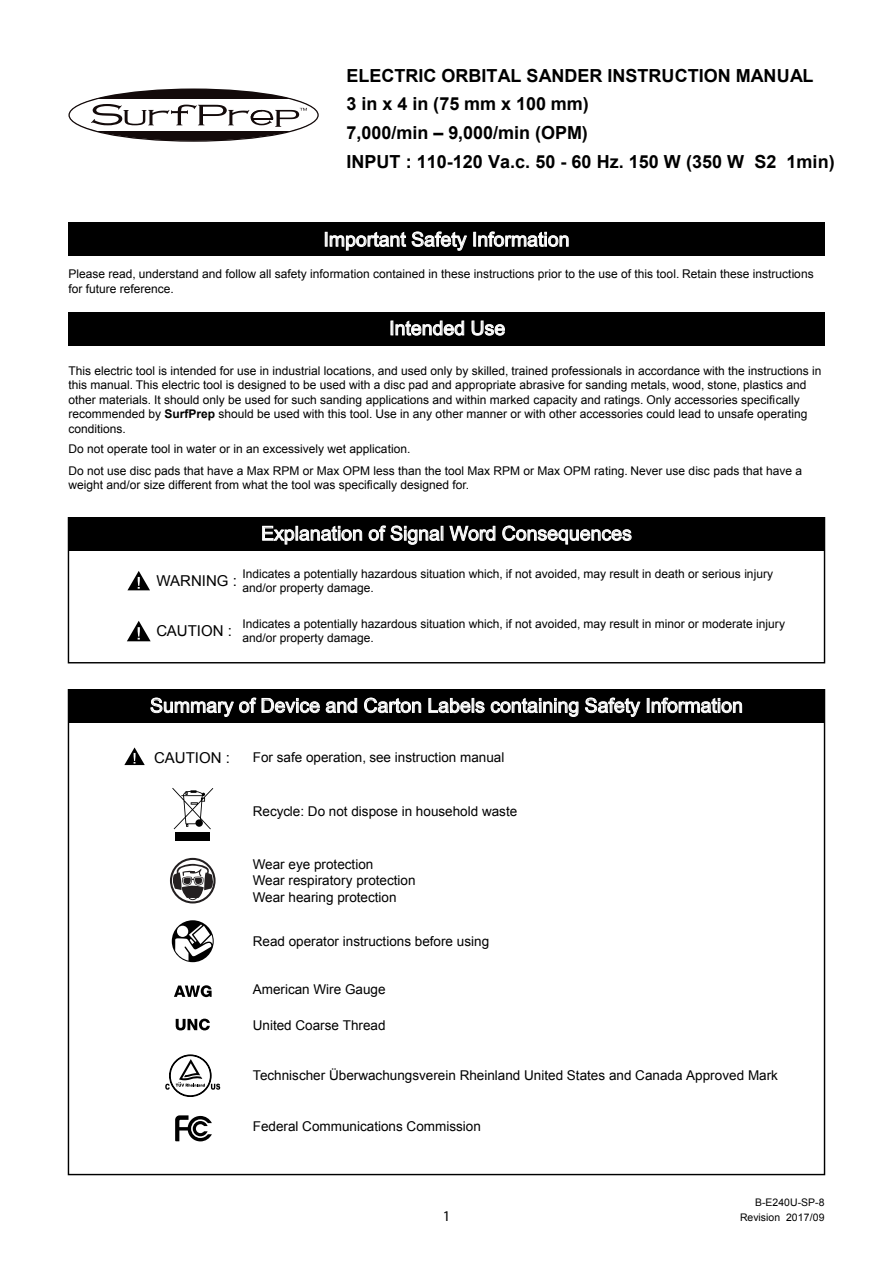
<style>
.page{position:relative;width:893px;height:1263px;background:#fff}
.page>*{position:absolute;margin:0;border:0;box-sizing:border-box;transform-origin:0 0}
.t1{font:19.5px "Arial";color:#fff}
.t2{font:700 18px/29px "Arial";color:#000}
.t3{font:15px "Arial";color:#000}
.t4{font:15px "Myriad Pro";color:#000}
.t5{font:13.5px/16.6px "Arial";color:#000}
.t6{font:12px/14.4px "Arial";color:#000}
.t7{font:10.5px/14.5px "Arial";letter-spacing:.005em;color:#000;text-align:right}
.s1{font-weight:700}
</style>
<div class="page">
<div style="left:68px;top:223px;width:756px;height:33px;background:#000"></div>
<div style="left:68px;top:312px;width:756px;height:33px;background:#000"></div>
<div style="left:68px;top:518px;width:756px;height:33px;background:#000"></div>
<svg style="left:325px;top:232px;width:81px;height:19px"></svg>
<svg style="left:412px;top:232px;width:55px;height:19px"></svg>
<svg style="left:474px;top:232px;width:95px;height:15px"></svg>
<svg style="left:391px;top:321px;width:73px;height:15px"></svg>
<svg style="left:472px;top:321px;width:33px;height:15px"></svg>
<svg style="left:262px;top:526px;width:100px;height:18px"></svg>
<svg style="left:369px;top:526px;width:74px;height:19px"></svg>
<svg style="left:449px;top:525px;width:46px;height:16px"></svg>
<svg style="left:502px;top:526px;width:129px;height:18px"></svg>
<div style="left:175px;top:832px;width:35px;height:9px;background:#000"></div>
<svg style="left:172px;top:788px;width:41px;height:41px"></svg>
<svg style="left:174px;top:985px;width:38px;height:12px"></svg>
<svg style="left:176px;top:1019px;width:34px;height:11px"></svg>
<svg style="left:170px;top:858px;width:46px;height:45px"></svg>
<div style="left:68px;top:517px;width:757px;height:146px;border:1px solid #000"></div>
<div style="left:68px;top:690px;width:756px;height:33px;background:#000"></div>
<svg style="left:127px;top:571px;width:23px;height:19px"></svg>
<svg style="left:127px;top:621px;width:24px;height:20px"></svg>
<svg style="left:124px;top:747px;width:21px;height:18px"></svg>
<svg style="left:150px;top:698px;width:106px;height:19px"></svg>
<svg style="left:262px;top:698px;width:58px;height:15px"></svg>
<svg style="left:326px;top:698px;width:31px;height:15px"></svg>
<svg style="left:364px;top:698px;width:57px;height:15px"></svg>
<svg style="left:428px;top:698px;width:57px;height:15px"></svg>
<svg style="left:491px;top:698px;width:87px;height:19px"></svg>
<svg style="left:585px;top:698px;width:55px;height:19px"></svg>
<svg style="left:647px;top:698px;width:95px;height:15px"></svg>
<svg style="left:172px;top:920px;width:42px;height:42px"></svg>
<svg style="left:165px;top:1054px;width:55px;height:43px"></svg>
<svg style="left:175px;top:1115px;width:37px;height:26px"></svg>
<svg style="left:68px;top:88px;width:251px;height:54px"></svg>
<h2 class="t2" style="left:346px;top:61px;width:490px">ELECTRIC ORBITAL SANDER INSTRUCTION MANUAL<br>3 in x 4 in (75 mm x 100 mm)<br>7,000/min – 9,000/min (OPM)<br>INPUT : 110-120 Va.c. 50 - 60 Hz. 150 W (350 W S2 1min)</h2>
<h1 class="t1" style="left:323px;top:227px;width:248px">Important Safety Information</h1>
<p class="t6" style="left:68px;top:267px;width:747px">Please read, understand and follow all safety information contained in these instructions prior to the use of this tool. Retain these instructions for future reference.</p>
<h1 class="t1" style="left:389px;top:315px;width:117px">Intended Use</h1>
<p class="t6" style="left:68px;top:364px;width:754px">This electric tool is intended for use in industrial locations, and used only by skilled, trained professionals in accordance with the instructions in this manual. This electric tool is designed to be used with a disc pad and appropriate abrasive for sanding metals, wood, stone, plastics and other materials. It should only be used for such sanding applications and within marked capacity and ratings. Only accessories specifically recommended by <span class="s1">SurfPrep</span> should be used with this tool. Use in any other manner or with other accessories could lead to unsafe operating conditions.</p>
<p class="t6" style="left:68px;top:439px;width:735px;line-height:21.5px">Do not operate tool in water or in an excessively wet application.<br>Do not use disc pads that have a Max RPM or Max OPM less than the tool Max RPM or Max OPM rating. Never use disc pads that have a</p>
<p class="t6" style="left:68px;top:478px;width:402px">weight and/or size different from what the tool was specifically designed for.</p>
<h1 class="t1" style="left:261px;top:521px;width:372px">Explanation of Signal Word Consequences</h1>
<p class="t3" style="left:156px;top:571px;width:82px">WARNING :</p>
<p class="t3" style="left:156px;top:621px;width:77px">CAUTION :</p>
<p class="t6" style="left:242px;top:566px;width:532px">Indicates a potentially hazardous situation which, if not avoided, may result in death or serious injury and/or property damage.</p>
<p class="t6" style="left:242px;top:617px;width:544px">Indicates a potentially hazardous situation which, if not avoided, may result in minor or moderate injury and/or property damage.</p>
<h1 class="t1" style="left:150px;top:693px;width:594px">Summary of Device and Carton Labels containing Safety Information</h1>
<p class="t3" style="left:154px;top:748px;width:77px">CAUTION :</p>
<p class="t5" style="left:253px;top:749px;width:253px">For safe operation, see instruction manual</p>
<p class="t5" style="left:253px;top:803px;width:266px">Recycle: Do not dispose in household waste</p>
<p class="t5" style="left:253px;top:856px;width:164px">Wear eye protection<br>Wear respiratory protection<br>Wear hearing protection</p>
<p class="t5" style="left:253px;top:932px;width:238px">Read operator instructions before using</p>
<p class="t5" style="left:253px;top:981px;width:134px">American Wire Gauge</p>
<p class="t5" style="left:253px;top:1017px;width:134px">United Coarse Thread</p>
<p class="t5" style="left:253px;top:1067px;width:527px">Technischer Überwachungsverein Rheinland United States and Canada Approved Mark</p>
<p class="t5" style="left:253px;top:1118px;width:230px">Federal Communications Commission</p>
<p class="t4" style="left:443px;top:1206px;width:9px">1</p>
<p class="t7" style="left:740px;top:1195px;width:86px">B-E240U-SP-8<br>Revision 2017/09</p>
</div>
